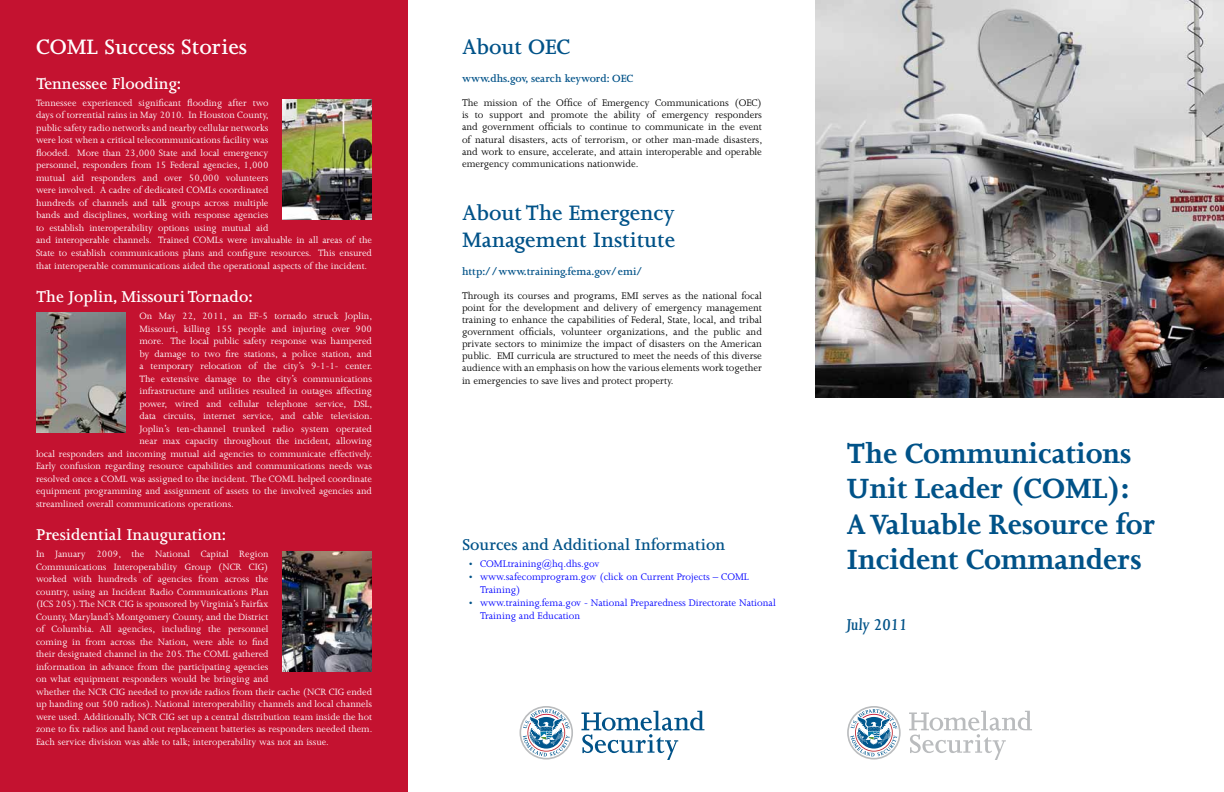
<style>
.page{position:relative;width:1224px;height:792px;background:#fff}
.page>*{position:absolute;margin:0;border:0;box-sizing:border-box;transform-origin:0 0}
.t1{font:700 32px/35.2px "Joanna";color:#005288}
.t2{font:600 24px/26.4px "Joanna";color:#005288}
.t3{font:600 24px "Joanna";color:#fff}
.t4{font:600 18px "Joanna";color:#fff}
.t5{font:600 18px "Joanna";color:#005288}
.t6{font:italic 600 18px "Joanna";color:#005288}
.t7{font:600 12px "Joanna";color:#005288}
.t8{font:11px/12.1px "Joanna";color:#000;text-align:justify}
.t9{font:11px/13.2px "Joanna";color:#00f}
.t10{font:10.5px/12.5px "Joanna";color:#fff}
.s1{font-weight:600;color:#005288}
</style>
<div class="page">
<div style="left:0;top:0;width:408px;height:792px;background:#c41230"></div>
<img style="left:282px;top:99px;width:90px;height:120px">
<img style="left:36px;top:313px;width:90px;height:120px">
<img style="left:282px;top:552px;width:90px;height:120px">
<svg style="left:909px;top:711px;width:123px;height:49px"></svg>
<svg style="left:847px;top:706px;width:54px;height:54px"></svg>
<svg style="left:581px;top:711px;width:123px;height:49px"></svg>
<svg style="left:520px;top:706px;width:53px;height:54px"></svg>
<img style="left:816px;top:0;width:408px;height:397px">
<h2 class="t3" style="left:36px;top:34px;width:212px">COML Success Stories</h2>
<h3 class="t4" style="left:36px;top:74px;width:147px">Tennessee Flooding:</h3>
<p class="t10" style="left:36px;top:96px;width:337px">Tennessee experienced significant flooding after two<br>days of torrential rains in May 2010. In Houston County,<br>public safety radio networks and nearby cellular networks<br>were lost when a critical telecommunications facility was<br>flooded. More than 23,000 State and local emergency<br>personnel, responders from 15 Federal agencies, 1,000<br>mutual aid responders and over 50,000 volunteers<br>were involved. A cadre of dedicated COMLs coordinated<br>hundreds of channels and talk groups across multiple<br>bands and disciplines, working with response agencies<br>to establish interoperability options using mutual aid<br>and interoperable channels. Trained COMLs were invaluable in all areas of the State to establish communications plans and configure resources. This ensured that interoperable communications aided the operational aspects of the incident.</p>
<h3 class="t4" style="left:36px;top:287px;width:218px">The Joplin, Missouri Tornado:</h3>
<p class="t10" style="left:140px;top:310px;width:234px">On May 22, 2011, an EF-5 tornado struck Joplin,</p>
<p class="t10" style="left:140px;top:322px;width:234px">Missouri, killing 155 people and injuring over 900</p>
<p class="t10" style="left:140px;top:335px;width:234px">more. The local public safety response was hampered</p>
<p class="t10" style="left:140px;top:347px;width:234px">by damage to two fire stations, a police station, and</p>
<p class="t10" style="left:140px;top:360px;width:234px">a temporary relocation of the city’s 9-1-1- center.</p>
<p class="t10" style="left:140px;top:372px;width:234px">The extensive damage to the city’s communications</p>
<p class="t10" style="left:140px;top:385px;width:234px">infrastructure and utilities resulted in outages affecting</p>
<p class="t10" style="left:140px;top:397px;width:234px">power, wired and cellular telephone service, DSL,</p>
<p class="t10" style="left:140px;top:410px;width:234px">data circuits, internet service, and cable television.</p>
<p class="t10" style="left:140px;top:422px;width:234px">Joplin’s ten-channel trunked radio system operated</p>
<p class="t10" style="left:140px;top:435px;width:234px">near max capacity throughout the incident, allowing</p>
<p class="t10" style="left:36px;top:447px;width:338px">local responders and incoming mutual aid agencies to communicate effectively.</p>
<p class="t10" style="left:36px;top:460px;width:337px">Early confusion regarding resource capabilities and communications needs was</p>
<p class="t10" style="left:36px;top:472px;width:337px">resolved once a COML was assigned to the incident. The COML helped coordinate</p>
<p class="t10" style="left:36px;top:485px;width:338px">equipment programming and assignment of assets to the involved agencies and</p>
<p class="t10" style="left:36px;top:498px;width:199px">streamlined overall communications operations.</p>
<h3 class="t4" style="left:36px;top:525px;width:192px">Presidential Inauguration:</h3>
<p class="t10" style="left:36px;top:548px;width:338px">In January 2009, the National Capital Region<br>Communications Interoperability Group (NCR CIG)<br>worked with hundreds of agencies from across the<br>country, using an Incident Radio Communications Plan<br>(ICS 205). The NCR CIG is sponsored by Virginia’s Fairfax<br>County, Maryland’s Montgomery County, and the District<br>of Columbia. All agencies, including the personnel<br>coming in from across the Nation, were able to find<br>their designated channel in the 205. The COML gathered<br>information in advance from the participating agencies<br>on what equipment responders would be bringing and<br>whether the NCR CIG needed to provide radios from their cache (NCR CIG ended up handing out 500 radios). National interoperability channels and local channels were used. Additionally, NCR CIG set up a central distribution team inside the hot zone to fix radios and hand out replacement batteries as responders needed them.<br>Each service division was able to talk; interoperability was not an issue.</p>
<h2 class="t2" style="left:462px;top:34px;width:110px">About OEC</h2>
<p class="t7" style="left:462px;top:72px;width:173px">www.dhs.gov, search keyword: OEC</p>
<p class="t8" style="left:462px;top:97px;width:302px">The mission of the Office of Emergency Communications (OEC) is to support and promote the ability of emergency responders and government officials to continue to communicate in the event of natural disasters, acts of terrorism, or other man-made disasters, and work to ensure, accelerate, and attain interoperable and operable emergency communications nationwide.</p>
<h2 class="t2" style="left:462px;top:200px;width:215px">About The Emergency<br>Management Institute</h2>
<p class="t7" style="left:462px;top:265px;width:183px">http://www.training.fema.gov/emi/</p>
<p class="t8" style="left:462px;top:290px;width:302px">Through its courses and programs, EMI serves as the national focal point for the development and delivery of emergency management training to enhance the capabilities of Federal, State, local, and tribal government officials, volunteer organizations, and the public and private sectors to minimize the impact of disasters on the American public. EMI curricula are structured to meet the needs of this diverse audience with an emphasis on how the various elements work together in emergencies to save lives and protect property.</p>
<h3 class="t5" style="left:462px;top:535px;width:265px">Sources and Additional Information</h3>
<p class="t9" style="left:469px;top:557px;width:132px"><span class="s1">•</span> COMLtraining@hq.dhs.gov</p>
<p class="t9" style="left:480px;top:570px;width:270px;text-indent:-11px"><span class="s1">•</span> www.safecomprogram.gov (click on Current Projects – COML<br>Training)</p>
<p class="t9" style="left:480px;top:596px;width:297px;text-indent:-11px"><span class="s1">•</span> www.training.fema.gov - National Preparedness Directorate National<br>Training and Education</p>
<h1 class="t1" style="left:846px;top:436px;width:311px">The Communications<br>Unit Leader (COML):<br>A Valuable Resource for<br>Incident Commanders</h1>
<h3 class="t6" style="left:846px;top:615px;width:63px">July 2011</h3>
</div>
